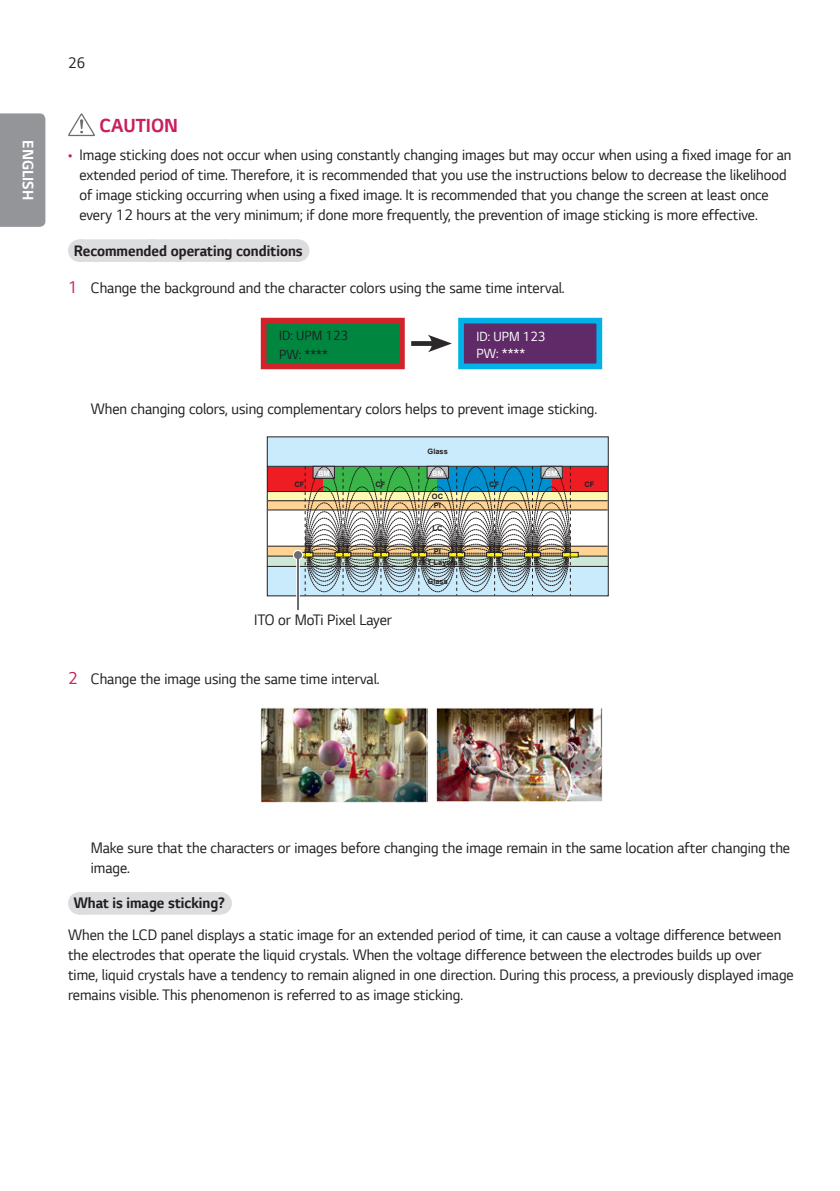
<style>
.page{position:relative;width:840px;height:1191px;background:#fff}
.page>*{position:absolute;margin:0;border:0;box-sizing:border-box;transform-origin:0 0}
.Warning{font:700 20px "LG Smart";color:#c8205d;scale:.95 1}
.Body{font:16px/20px "LG Smart";color:#231f20;scale:.95 1}
.Number_Indent{font:16px/20px "LG Smart";color:#231f20;scale:.95 1}
.Gray_Title{font:700 16px "LG Smart";color:#231f20;scale:.95 1}
.t1{font:700 16px "LG Smart";color:#fff;scale:.95 1}
.t2{font:14px/18.8px "LG Smart";color:#231f20;scale:.95 1}
.t3{font:14px/16.8px "LG Smart";color:#fff;scale:.95 1}
.t4{font:700 7.4px/9px "Arial";color:#231f20}
.t5{font:700 7.4px "Arial";color:#fff}
.s1{color:#c8205d}
.s2{font-size:18px;color:#c8205d}
</style>
<div class="page">
<div style="left:0;top:113px;width:45px;height:114px;background:#939598"></div>
<div style="left:79px;top:239px;width:218px;height:22px;background:#e8e8ea"></div>
<div style="left:79px;top:240px;width:218px;height:22px;background:#dcdddf"></div>
<svg style="left:297px;top:239px;width:1px;height:23px"></svg>
<div style="left:79px;top:892px;width:141px;height:22px;background:#dcdddf"></div>
<svg style="left:220px;top:892px;width:1px;height:22px"></svg>
<svg style="left:68px;top:113px;width:27px;height:23px"></svg>
<div style="left:261px;top:318px;width:143px;height:51px;background:#00863f;border:6px solid #d1232a"></div>
<div style="left:458px;top:318px;width:144px;height:51px;background:#5f2a67;border:6px solid #02b1e8"></div>
<div style="left:411px;top:341px;width:25px;height:5px;background:#2b292a"></div>
<svg style="left:427px;top:335px;width:24px;height:17px"></svg>
<div style="left:267px;top:491px;width:341px;height:9px;background:#fff8b2"></div>
<svg style="left:268px;top:501px;width:339px;height:8px"></svg>
<div style="left:267px;top:546px;width:341px;height:9px;background:#fed393"></div>
<div style="left:267px;top:556px;width:341px;height:9px;background:#cee8d7"></div>
<div style="left:267px;top:466px;width:56px;height:26px;background:#ee1d23"></div>
<div style="left:551px;top:466px;width:57px;height:26px;background:#ee1d23"></div>
<div style="left:267px;top:437px;width:341px;height:29px;background:#caebfb"></div>
<div style="left:267px;top:566px;width:341px;height:30px;background:#caebfb"></div>
<div style="left:267px;top:566px;width:341px;height:30px;border:1px solid #231f20"></div>
<hr style="left:607px;top:466px;width:1px;height:100px;background:#231f20">
<hr style="left:267px;top:466px;width:1px;height:100px;background:#231f20">
<hr style="left:268px;top:491px;width:339px;height:1px;background:#231f20">
<hr style="left:268px;top:500px;width:339px;height:1px;background:#231f20">
<hr style="left:268px;top:509px;width:339px;height:1px;background:#231f20">
<hr style="left:268px;top:546px;width:339px;height:1px;background:#231f20">
<hr style="left:268px;top:556px;width:339px;height:1px;background:#231f20">
<div style="left:297px;top:552px;width:16px;height:5px;background:#fff216"></div>
<div style="left:296px;top:552px;width:17px;height:5px;border:1px solid #231f20"></div>
<div style="left:561px;top:552px;width:17px;height:5px;border:1px solid #231f20"></div>
<svg style="left:304px;top:466px;width:266px;height:129px"></svg>
<hr style="left:296px;top:555px;width:3px;height:55px;background:#fff">
<svg style="left:293px;top:550px;width:10px;height:10px"></svg>
<hr style="left:297px;top:555px;width:2px;height:55px;background:#6c6d70">
<div style="left:294px;top:551px;width:8px;height:8px;background:#6c6d70;border-radius:50%"></div>
<img style="left:260px;top:706px;width:167px;height:96px">
<img style="left:436px;top:708px;width:166px;height:94px">
<p class="t1" style="left:39px;top:140px;width:65px;rotate:90deg">ENGLISH</p>
<p class="Body" style="left:68px;top:52px;width:20px">26</p>
<p class="Warning" style="left:99px;top:112px;width:84px">CAUTION</p>
<p class="Body" style="left:79px;top:145px;width:750px;text-indent:-11px"><span class="s1">•</span> Image sticking does not occur when using constantly changing images but may occur when using a fixed image for an extended period of time. Therefore, it is recommended that you use the instructions below to decrease the likelihood of image sticking occurring when using a fixed image. It is recommended that you change the screen at least once every 12 hours at the very minimum; if done more frequently, the prevention of image sticking is more effective.</p>
<p class="Gray_Title" style="left:74px;top:240px;width:242px">Recommended operating conditions</p>
<p class="Body" style="left:68px;top:277px;width:524px"><span class="s2">1</span> Change the background and the character colors using the same time interval.</p>
<p class="t2" style="left:279px;top:325px;width:74px">ID: UPM 123<br>PW: ****</p>
<p class="t3" style="left:476px;top:327px;width:74px">ID: UPM 123<br>PW: ****</p>
<p class="Number_Indent" style="left:91px;top:398px;width:534px">When changing colors, using complementary colors helps to prevent image sticking.</p>
<p class="t4" style="left:294px;top:480px;width:11px">CF</p>
<p class="t4" style="left:427px;top:447px;width:22px">Glass</p>
<p class="t5" style="left:318px;top:469px;width:13px">BM</p>
<p class="t5" style="left:432px;top:469px;width:13px">BM</p>
<p class="t5" style="left:545px;top:469px;width:13px">BM</p>
<p class="t4" style="left:375px;top:480px;width:11px">CF</p>
<p class="t4" style="left:489px;top:480px;width:11px">CF</p>
<p class="t4" style="left:584px;top:480px;width:11px">CF</p>
<p class="t4" style="left:431px;top:492px;width:13px">OC<br>PI</p>
<p class="t4" style="left:432px;top:524px;width:11px">LC</p>
<p class="t4" style="left:417px;top:546px;width:41px;line-height:10.6px;text-align:center">PI<br>TFT Layers</p>
<p class="t4" style="left:427px;top:577px;width:22px">Glass</p>
<p class="Body" style="left:254px;top:609px;width:146px">ITO or MoTi Pixel Layer</p>
<p class="Body" style="left:68px;top:668px;width:329px"><span class="s2">2</span> Change the image using the same time interval.</p>
<p class="Number_Indent" style="left:91px;top:837px;width:737px">Make sure that the characters or images before changing the image remain in the same location after changing the image.</p>
<p class="Gray_Title" style="left:74px;top:892px;width:161px">What is image sticking?</p>
<p class="Body" style="left:68px;top:924px;width:765px">When the LCD panel displays a static image for an extended period of time, it can cause a voltage difference between the electrodes that operate the liquid crystals. When the voltage difference between the electrodes builds up over time, liquid crystals have a tendency to remain aligned in one direction. During this process, a previously displayed image remains visible. This phenomenon is referred to as image sticking.</p>
</div>
